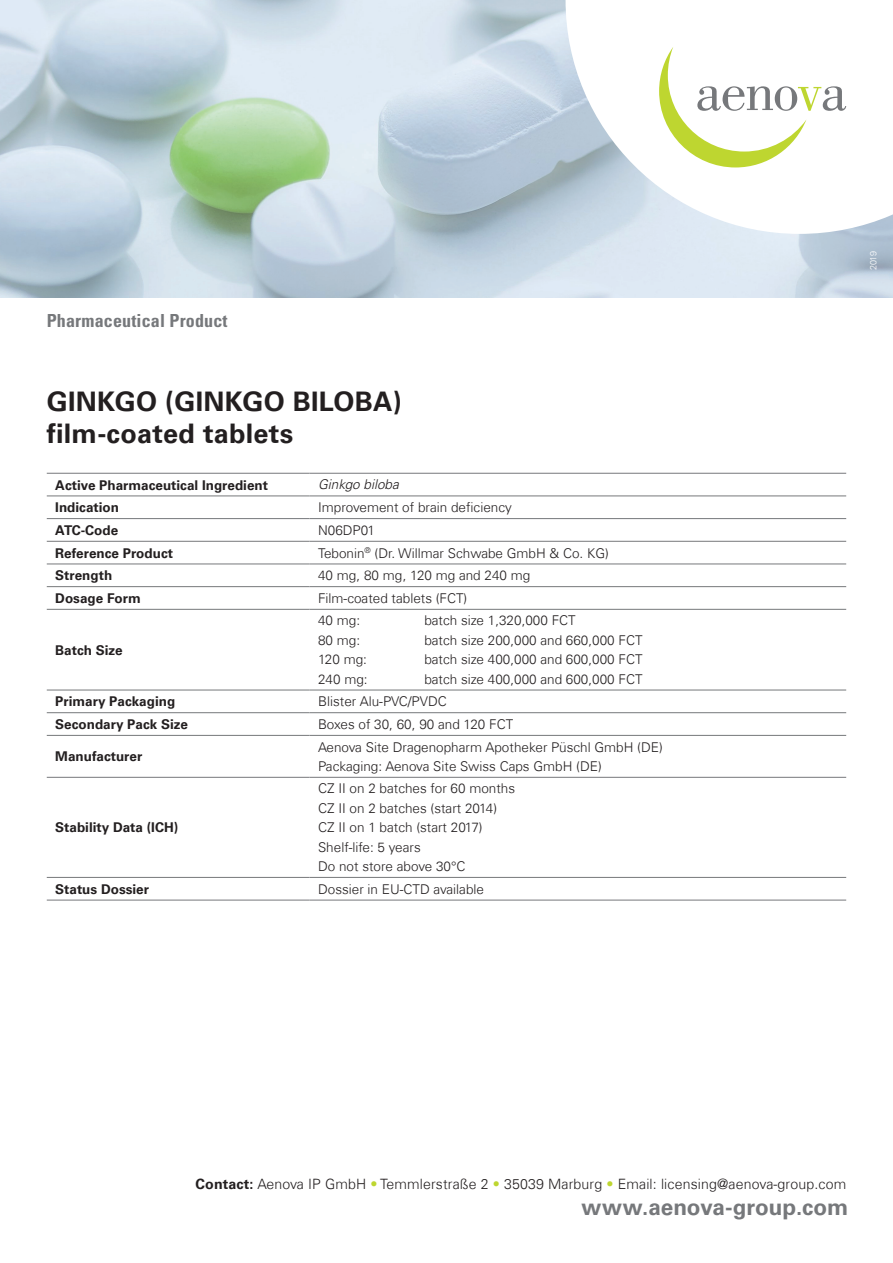
<style>
.page{position:relative;width:893px;height:1263px;background:#fff}
.page>*{position:absolute;margin:0;border:0;box-sizing:border-box;transform-origin:0 0}
.t1{font:700 27px/32.4px "Univers";letter-spacing:.01em;color:#231f20}
.t2{font:700 22.5px "Univers LT Std";letter-spacing:-.005em;color:#76787b}
.t3{font:700 condensed 18px "Univers";letter-spacing:.01em;color:#76787b}
.t4{font:300 14.25px "Univers Com 45";letter-spacing:.01em;color:#231f20}
.t5{font:300 13.5px/19.4px "Univers Com 45";color:#231f20}
.t6{font:700 13.5px "Univers";color:#231f20}
.t7{font:italic 300 13.5px "Univers LT Std";color:#231f20}
.t8{font:300 9px "Univers Com 45";color:#fff}
.s1{font-family:"Univers";font-weight:700}
.s2{color:#bed630}
</style>
<div class="page">
<img style="left:0;top:0;width:893px;height:298px">
<hr style="left:47px;top:496px;width:263px;height:1px;background:#76787b">
<hr style="left:310px;top:496px;width:536px;height:1px;background:#76787b">
<hr style="left:47px;top:518px;width:263px;height:1px;background:#76787b">
<hr style="left:310px;top:518px;width:536px;height:1px;background:#76787b">
<hr style="left:47px;top:541px;width:263px;height:1px;background:#76787b">
<hr style="left:310px;top:541px;width:536px;height:1px;background:#76787b">
<hr style="left:47px;top:564px;width:263px;height:1px;background:#76787b">
<hr style="left:310px;top:564px;width:536px;height:1px;background:#76787b">
<hr style="left:47px;top:586px;width:263px;height:1px;background:#76787b">
<hr style="left:310px;top:586px;width:536px;height:1px;background:#76787b">
<hr style="left:47px;top:609px;width:263px;height:1px;background:#76787b">
<hr style="left:310px;top:609px;width:536px;height:1px;background:#76787b">
<hr style="left:47px;top:690px;width:263px;height:1px;background:#76787b">
<hr style="left:310px;top:690px;width:536px;height:1px;background:#76787b">
<hr style="left:47px;top:712px;width:263px;height:1px;background:#76787b">
<hr style="left:310px;top:712px;width:536px;height:1px;background:#76787b">
<hr style="left:47px;top:735px;width:263px;height:1px;background:#76787b">
<hr style="left:310px;top:735px;width:536px;height:1px;background:#76787b">
<hr style="left:47px;top:777px;width:263px;height:1px;background:#76787b">
<hr style="left:310px;top:777px;width:536px;height:1px;background:#76787b">
<hr style="left:47px;top:877px;width:263px;height:1px;background:#76787b">
<hr style="left:310px;top:877px;width:536px;height:1px;background:#76787b">
<hr style="left:47px;top:900px;width:263px;height:1px;background:#76787b">
<hr style="left:310px;top:900px;width:536px;height:1px;background:#76787b">
<hr style="left:47px;top:473px;width:263px;height:1px;background:#76787b">
<hr style="left:310px;top:473px;width:536px;height:1px;background:#76787b">
<svg style="left:566px;top:0;width:327px;height:234px"></svg>
<svg style="left:659px;top:47px;width:187px;height:120px"></svg>
<h3 class="t3" style="left:47px;top:309px;width:182px">Pharmaceutical Product</h3>
<h1 class="t1" style="left:47px;top:385px;width:357px">GINKGO (GINKGO BILOBA) film-coated tablets</h1>
<p class="t6" style="left:55px;top:477px;width:214px">Active Pharmaceutical Ingredient</p>
<p class="t7" style="left:318px;top:476px;width:82px">Ginkgo biloba</p>
<p class="t6" style="left:55px;top:499px;width:65px">Indication</p>
<p class="t5" style="left:318px;top:498px;width:195px">Improvement of brain deficiency</p>
<p class="t6" style="left:55px;top:522px;width:64px">ATC-Code</p>
<p class="t5" style="left:318px;top:520px;width:58px">N06DP01</p>
<p class="t6" style="left:55px;top:545px;width:119px">Reference Product</p>
<p class="t5" style="left:318px;top:543px;width:292px">Tebonin<sup>®</sup> (Dr. Willmar Schwabe GmbH &amp; Co. KG)</p>
<p class="t6" style="left:55px;top:567px;width:59px">Strength</p>
<p class="t5" style="left:318px;top:566px;width:214px">40 mg, 80 mg, 120 mg and 240 mg</p>
<p class="t6" style="left:55px;top:590px;width:87px">Dosage Form</p>
<p class="t5" style="left:318px;top:588px;width:151px">Film-coated tablets (FCT)</p>
<p class="t6" style="left:55px;top:642px;width:69px">Batch Size</p>
<p class="t5" style="left:318px;top:611px;width:44px">40 mg:</p>
<p class="t5" style="left:424px;top:611px;width:153px">batch size 1,320,000 FCT</p>
<p class="t5" style="left:318px;top:630px;width:44px">80 mg:</p>
<p class="t5" style="left:424px;top:630px;width:220px">batch size 200,000 and 660,000 FCT</p>
<p class="t5" style="left:318px;top:650px;width:50px">120 mg:</p>
<p class="t5" style="left:424px;top:650px;width:220px">batch size 400,000 and 600,000 FCT</p>
<p class="t5" style="left:318px;top:669px;width:51px">240 mg:</p>
<p class="t5" style="left:424px;top:669px;width:220px">batch size 400,000 and 600,000 FCT</p>
<p class="t6" style="left:55px;top:693px;width:122px">Primary Packaging</p>
<p class="t5" style="left:318px;top:692px;width:130px">Blister Alu-PVC/PVDC</p>
<p class="t6" style="left:55px;top:716px;width:134px">Secondary Pack Size</p>
<p class="t5" style="left:318px;top:714px;width:197px">Boxes of 30, 60, 90 and 120 FCT</p>
<p class="t6" style="left:55px;top:748px;width:89px">Manufacturer</p>
<p class="t5" style="left:318px;top:737px;width:346px">Aenova Site Dragenopharm Apotheker Püschl GmbH (DE)<br>Packaging: Aenova Site Swiss Caps GmbH (DE)</p>
<p class="t6" style="left:55px;top:819px;width:125px">Stability Data (ICH)</p>
<p class="t5" style="left:318px;top:779px;width:199px">CZ II on 2 batches for 60 months<br>CZ II on 2 batches (start 2014)<br>CZ II on 1 batch (start 2017)<br>Shelf-life: 5 years<br>Do not store above 30°C</p>
<p class="t6" style="left:55px;top:881px;width:95px">Status Dossier</p>
<p class="t5" style="left:318px;top:879px;width:167px">Dossier in EU-CTD available</p>
<p class="t8" style="left:868px;top:270px;width:20px;rotate:-90deg">2019</p>
<p class="t4" style="left:196px;top:1175px;width:652px"><span class="s1">Contact:</span> Aenova IP GmbH <span class="s2">•</span> Temmlerstraße 2 <span class="s2">•</span> 35039 Marburg <span class="s2">•</span> Email: licensing@aenova-group.com</p>
<h2 class="t2" style="left:581px;top:1194px;width:268px">www.aenova-group.com</h2>
</div>
